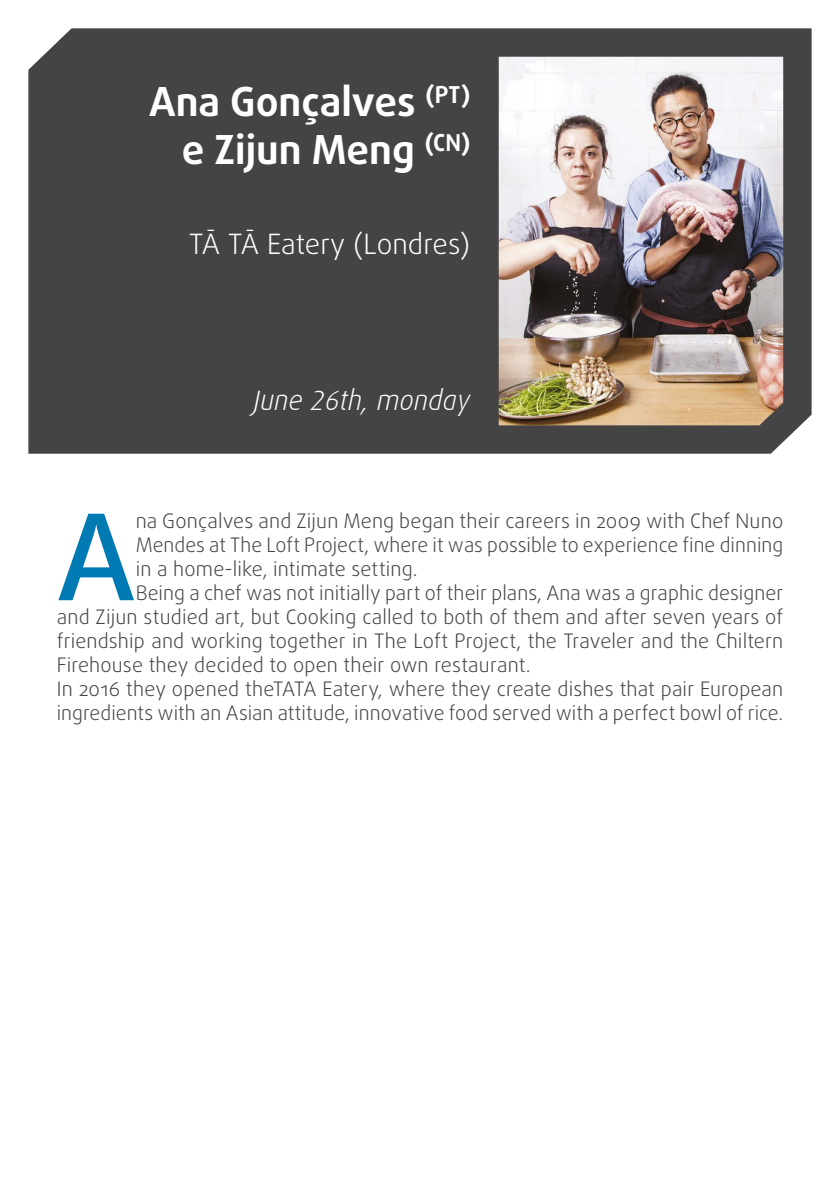
<style>
.page{position:relative;width:840px;height:1191px;background:#fff}
.page>*{position:absolute;margin:0;border:0;box-sizing:border-box;transform-origin:0 0}
.t1{font:500 119.4px "Daxline Pro";color:#007ab2}
.t2{font:700 40px/48px "Daxline Pro";color:#fff;text-align:right}
.t3{font:300 28px "Daxline Pro";color:#fff}
.t4{font:italic 300 28px "Dax";color:#fff}
.t5{font:300 20px "Daxline Pro";letter-spacing:.005em;color:#454444}
</style>
<div class="page">
<div style="left:28px;top:28px;width:783px;height:426px;background:#454444"></div>
<img style="left:498px;top:57px;width:284px;height:368px">
<h2 class="t2" style="left:149px;top:78px;width:322px">Ana Gonçalves <sup>(PT) </sup>e Zijun Meng <sup>(CN)</sup></h2>
<h3 class="t3" style="left:189px;top:226px;width:283px">TĀ TĀ Eatery (Londres)</h3>
<h3 class="t4" style="left:253px;top:384px;width:218px">June 26th, monday</h3>
<h1 class="t1" style="left:57px;top:478px;width:80px">A</h1>
<p class="t5" style="left:136px;top:508px;width:648px">na Gonçalves and Zijun Meng began their careers in 2009 with Chef Nuno</p>
<p class="t5" style="left:136px;top:532px;width:648px">Mendes at The Loft Project, where it was possible to experience fine dinning</p>
<p class="t5" style="left:136px;top:556px;width:283px">in a home-like, intimate setting.</p>
<p class="t5" style="left:136px;top:580px;width:648px">Being a chef was not initially part of their plans, Ana was a graphic designer</p>
<p class="t5" style="left:57px;top:604px;width:727px">and Zijun studied art, but Cooking called to both of them and after seven years of</p>
<p class="t5" style="left:57px;top:628px;width:727px">friendship and working together in The Loft Project, the Traveler and the Chiltern</p>
<p class="t5" style="left:57px;top:652px;width:475px">Firehouse they decided to open their own restaurant.</p>
<p class="t5" style="left:57px;top:676px;width:727px">In 2016 they opened theTATA Eatery, where they create dishes that pair European</p>
<p class="t5" style="left:57px;top:700px;width:727px">ingredients with an Asian attitude, innovative food served with a perfect bowl of rice.</p>
</div>
